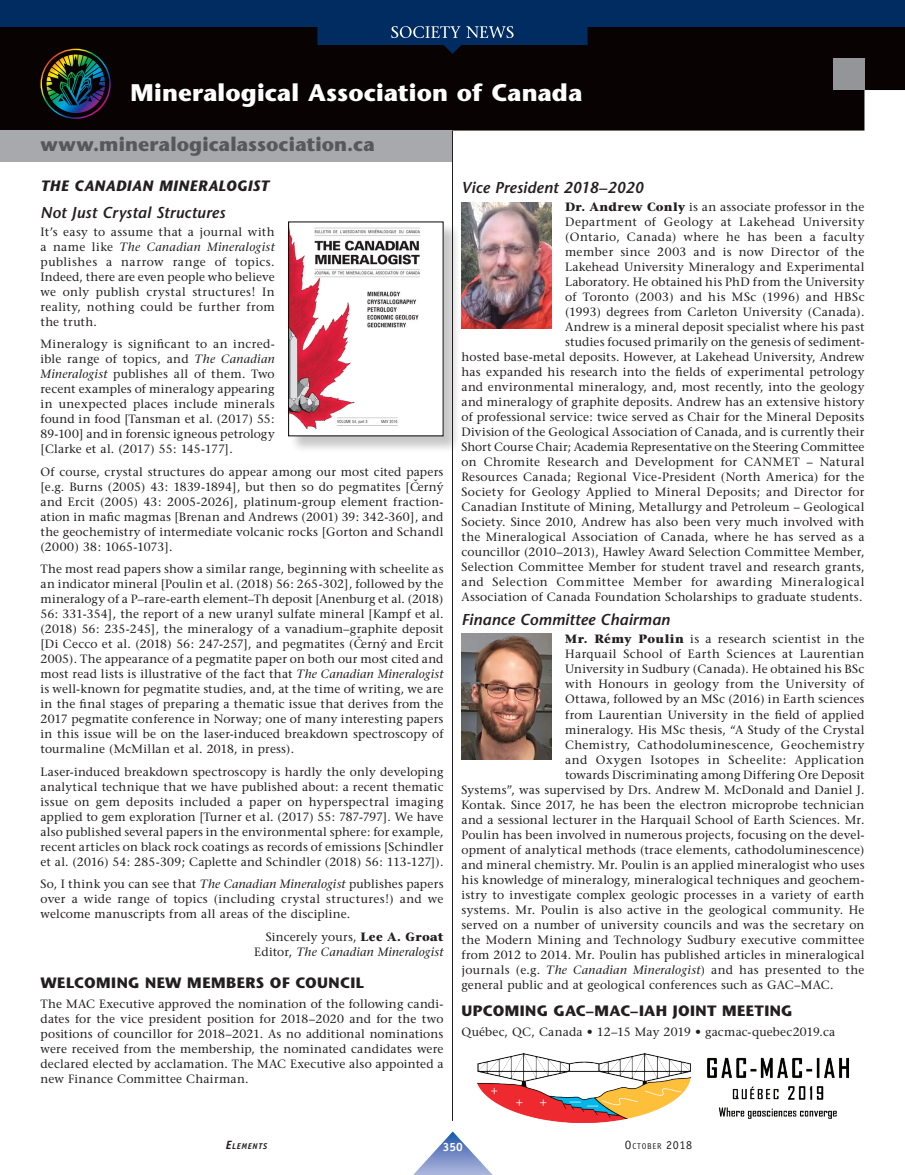
<style>
.page{position:relative;width:905px;height:1175px;background:#fff}
.page>*{position:absolute;margin:0;border:0;box-sizing:border-box;transform-origin:0 0}
.t1{font:700 24px "Stone Sans";letter-spacing:.005em;color:#fff}
.t2{font:700 19.5px "Stone Sans";letter-spacing:.005em;color:#57585a}
.t3{font:italic 600 15.75px "Stone Sans";letter-spacing:.005em;color:#231f20}
.t4{font:700 15px "Stone Sans";letter-spacing:.025em;color:#231f20}
.t5{font:italic 700 15px "Stone Sans";letter-spacing:.015em;color:#231f20}
.t6{font:12px/15px "Stone Serif";letter-spacing:.02em;color:#231f20;text-align:justify}
.t7{font:12px "Stone Serif";letter-spacing:.04em;color:#231f20}
.t8{font:italic 12px/15px "Stone Serif";letter-spacing:.015em;color:#231f20;text-align:right}
.t9{font:12px "Stone Serif";letter-spacing:.045em;color:#231f20}
.t10{font:700 12px "Officina Sans";color:#fff}
.t11{font:8.4px "Officina Sans";letter-spacing:.085em;color:#231f20}
.t12{font:italic 700 8.4px "Officina Sans";letter-spacing:.08em;color:#231f20}
.s1{font-style:italic}
.s2{font-style:normal}
.s3{font-weight:700;font-style:normal}
.s4{font-weight:700}
.s5{font-size:12px}
</style>
<div class="page">
<div style="left:0;top:54px;width:904px;height:76px;background:#080302"></div>
<div style="left:0;top:130px;width:452px;height:32px;background:#a8a9ad"></div>
<div style="left:832px;top:58px;width:32px;height:32px;background:#939598"></div>
<hr style="left:452px;top:130px;width:1px;height:990px;background:#231f20">
<img style="left:40px;top:54px;width:71px;height:65px">
<img style="left:461px;top:202px;width:90px;height:126px">
<img style="left:461px;top:633px;width:90px;height:126px">
<div style="left:289px;top:222px;width:172px;height:231px;background:#231f20;opacity:.25"></div>
<img style="left:290px;top:223px;width:151px;height:211px">
<img style="left:476px;top:1053px;width:372px;height:69px">
<svg style="left:0;top:0;width:904px;height:54px;background:#031b3a"></svg>
<svg style="left:414px;top:1131px;width:78px;height:43px"></svg>
<svg style="left:391px;top:26px;width:122px;height:12px"></svg>
<h1 class="t1" style="left:130px;top:78px;width:453px">Mineralogical Association of Canada</h1>
<h2 class="t2" style="left:40px;top:133px;width:335px">www.mineralogicalassociation.ca</h2>
<p class="t5" style="left:40px;top:177px;width:230px">THE CANADIAN MINERALOGIST</p>
<h3 class="t3" style="left:40px;top:203px;width:186px">Not Just Crystal Structures</h3>
<p class="t6" style="left:40px;top:224px;width:236px">It’s easy to assume that a journal with a name like <span class="s1">The Canadian Mineralogist </span>publishes a narrow range of topics.<br>Indeed, there are even people who believe we only publish crystal structures! In reality, nothing could be further from the truth.</p>
<p class="t6" style="left:40px;top:336px;width:236px">Mineralogy is significant to an incred&shy;ible range of topics, and <span class="s1">The Canadian Mineralogist</span> publishes all of them. Two recent examples of mineralogy appearing in unexpected places include minerals found in food [Tansman et al. (2017) 55:<br>89-100] and in forensic igneous petrology [Clarke et al. (2017) 55: 145-177].</p>
<p class="t6" style="left:40px;top:464px;width:404px">Of course, crystal structures do appear among our most cited papers [e.g. Burns (2005) 43: 1839-1894], but then so do pegmatites [Cˇerný and Ercit (2005) 43: 2005-2026], platinum-group element fraction&shy;ation in mafic magmas [Brenan and Andrews (2001) 39: 342-360], and the geochemistry of intermediate volcanic rocks [Gorton and Schandl (2000) 38: 1065-1073].</p>
<p class="t6" style="left:40px;top:561px;width:404px">The most read papers show a similar range, beginning with scheelite as an indicator mineral [Poulin et al. (2018) 56: 265-302], followed by the mineralogy of a P–rare-earth element–Th deposit [Anenburg et al. (2018)<br>56: 331-354], the report of a new uranyl sulfate mineral [Kampf et al. (2018) 56: 235-245], the mineralogy of a vanadium–graphite deposit [Di Cecco et al. (2018) 56: 247-257], and pegmatites (Cˇerný and Ercit 2005). The appearance of a pegmatite paper on both our most cited and most read lists is illustrative of the fact that <span class="s1">The Canadian Mineralogist </span>is well-known for pegmatite studies, and, at the time of writing, we are in the final stages of preparing a thematic issue that derives from the 2017 pegmatite conference in Norway; one of many interesting papers in this issue will be on the laser-induced breakdown spectroscopy of tourmaline (McMillan et al. 2018, in press).</p>
<p class="t6" style="left:41px;top:764px;width:404px">Laser-induced breakdown spectroscopy is hardly the only developing analytical technique that we have published about: a recent thematic issue on gem deposits included a paper on hyperspectral imaging applied to gem exploration [Turner et al. (2017) 55: 787-797]. We have also published several papers in the environmental sphere: for example, recent articles on black rock coatings as records of emissions [Schindler et al. (2016) 54: 285-309; Caplette and Schindler (2018) 56: 113-127]).</p>
<p class="t6" style="left:41px;top:876px;width:404px">So, I think you can see that <span class="s1">The Canadian Mineralogist</span> publishes papers over a wide range of topics (including crystal structures!) and we welcome manuscripts from all areas of the discipline.</p>
<p class="t8" style="left:254px;top:929px;width:191px"><span class="s2">Sincerely yours,</span> <span class="s3">Lee A. Groat<br></span><span class="s2">Editor,</span> The Canadian Mineralogist</p>
<p class="t4" style="left:40px;top:974px;width:325px">WELCOMING NEW MEMBERS OF COUNCIL</p>
<p class="t6" style="left:40px;top:996px;width:404px">The MAC Executive approved the nomination of the following candi&shy;dates for the vice president position for 2018–2020 and for the two positions of councillor for 2018–2021. As no additional nominations were received from the membership, the nominated candidates were declared elected by acclamation. The MAC Executive also appointed a new Finance Committee Chairman.</p>
<h3 class="t3" style="left:461px;top:177px;width:183px">Vice President 2018–2020</h3>
<p class="t6" style="left:461px;top:199px;width:404px;text-align:right"><span class="s4">Dr. Andrew Conly</span> is an associate professor in the<br>Department of Geology at Lakehead University<br>(Ontario, Canada) where he has been a faculty<br>member since 2003 and is now Director of the<br>Lakehead University Mineralogy and Experimental<br>Laboratory. He obtained his PhD from the University<br>of Toronto (2003) and his MSc (1996) and HBSc<br>(1993) degrees from Carleton University (Canada).<br>Andrew is a mineral deposit specialist where his past<br>studies focused primarily on the genesis of sediment-<br>hosted base-metal deposits. However, at Lakehead University, Andrew has expanded his research into the fields of experimental petrology and environmental mineralogy, and, most recently, into the geology and mineralogy of graphite deposits. Andrew has an extensive history of professional service: twice served as Chair for the Mineral Deposits Division of the Geological Association of Canada, and is currently their Short Course Chair; Academia Representative on the Steering Committee on Chromite Research and Development for CANMET – Natural Resources Canada; Regional Vice-President (North America) for the Society for Geology Applied to Mineral Deposits; and Director for Canadian Institute of Mining, Metallurgy and Petroleum – Geological Society. Since 2010, Andrew has also been very much involved with the Mineralogical Association of Canada, where he has served as a councillor (2010–2013), Hawley Award Selection Committee Member, Selection Committee Member for student travel and research grants, and Selection Committee Member for awarding Mineralogical Association of Canada Foundation Scholarships to graduate students.</p>
<h3 class="t3" style="left:461px;top:610px;width:210px">Finance Committee Chairman</h3>
<p class="t6" style="left:565px;top:632px;width:301px"><span class="s4">Mr. Rémy Poulin</span> is a research scientist in the</p>
<p class="t7" style="left:565px;top:647px;width:301px">Harquail School of Earth Sciences at Laurentian</p>
<p class="t6" style="left:565px;top:662px;width:301px">University in Sudbury (Canada). He obtained his BSc</p>
<p class="t6" style="left:565px;top:677px;width:301px">with Honours in geology from the University of</p>
<p class="t6" style="left:565px;top:692px;width:301px">Ottawa, followed by an MSc (2016) in Earth sciences</p>
<p class="t6" style="left:565px;top:707px;width:301px">from Laurentian University in the field of applied</p>
<p class="t6" style="left:565px;top:722px;width:301px">mineralogy. His MSc thesis, “A Study of the Crystal</p>
<p class="t7" style="left:565px;top:737px;width:301px">Chemistry, Cathodoluminescence, Geochemistry</p>
<p class="t9" style="left:565px;top:752px;width:301px">and Oxygen Isotopes in Scheelite: Application</p>
<p class="t6" style="left:565px;top:767px;width:301px">towards Discriminating among Differing Ore Deposit</p>
<p class="t6" style="left:461px;top:782px;width:404px">Systems”, was supervised by Drs. Andrew M. McDonald and Daniel J.</p>
<p class="t6" style="left:461px;top:797px;width:404px">Kontak. Since 2017, he has been the electron microprobe technician</p>
<p class="t6" style="left:461px;top:812px;width:404px">and a sessional lecturer in the Harquail School of Earth Sciences. Mr.</p>
<p class="t6" style="left:461px;top:827px;width:404px">Poulin has been involved in numerous projects, focusing on the devel-</p>
<p class="t6" style="left:461px;top:842px;width:404px">opment of analytical methods (trace elements, cathodoluminescence)</p>
<p class="t6" style="left:461px;top:857px;width:404px">and mineral chemistry. Mr. Poulin is an applied mineralogist who uses</p>
<p class="t6" style="left:461px;top:872px;width:404px">his knowledge of mineralogy, mineralogical techniques and geochem-</p>
<p class="t6" style="left:461px;top:887px;width:404px">istry to investigate complex geologic processes in a variety of earth</p>
<p class="t6" style="left:461px;top:902px;width:404px">systems. Mr. Poulin is also active in the geological community. He</p>
<p class="t6" style="left:461px;top:917px;width:404px">served on a number of university councils and was the secretary on</p>
<p class="t6" style="left:461px;top:932px;width:404px">the Modern Mining and Technology Sudbury executive committee</p>
<p class="t6" style="left:461px;top:947px;width:404px">from 2012 to 2014. Mr. Poulin has published articles in mineralogical</p>
<p class="t6" style="left:461px;top:962px;width:404px">journals (e.g. <span class="s1">The Canadian Mineralogist</span>) and has presented to the</p>
<p class="t6" style="left:461px;top:977px;width:374px">general public and at geological conferences such as GAC–MAC.</p>
<p class="t4" style="left:461px;top:1002px;width:332px">UPCOMING GAC–MAC–IAH JOINT MEETING</p>
<p class="t6" style="left:461px;top:1024px;width:375px">Québec, QC, Canada • 12–15 May 2019 • gacmac-quebec2019.ca</p>
<p class="t12" style="left:226px;top:1141px;width:43px"><span class="s5">E</span>LEMENTS</p>
<p class="t10" style="left:443px;top:1139px;width:22px">350</p>
<p class="t11" style="left:625px;top:1141px;width:69px"><span class="s5">O</span>CTOBER <span class="s5">2018</span></p>
</div>
